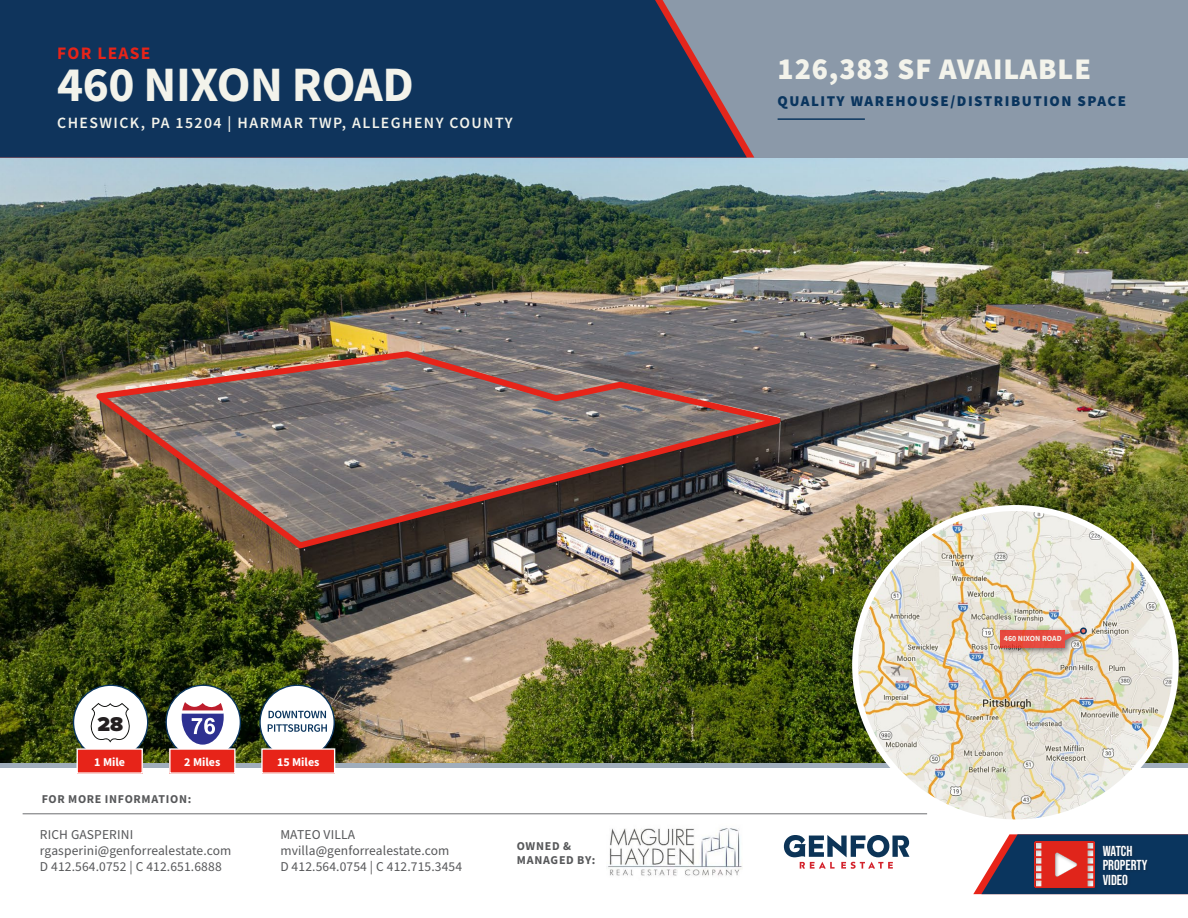
<style>
.page{position:relative;width:1188px;height:918px;background:#fff}
.page>*{position:absolute;margin:0;border:0;box-sizing:border-box;transform-origin:0 0}
.t1{font:700 49.5px "Source Sans Pro";letter-spacing:-.01em;color:#f3f3eb}
.t2{font:900 30px "Source Sans Pro";letter-spacing:.03em;color:#f3f3eb}
.t3{font:900 20.7px "Proxima Nova";color:#231f20}
.t4{font:700 17.55px "Source Sans Pro";letter-spacing:.07em;color:#e72419}
.t5{font:600 15.75px "Source Sans Pro";letter-spacing:.09em;color:#f3f3eb}
.t6{font:900 15px "Source Sans Pro";letter-spacing:.1em;color:#0a355e}
.t7{font:700 14.4px "Bebas Neue Pro";color:#fff}
.t8{font:13.5px "Source Sans Pro";letter-spacing:.01em;color:#57585a}
.bullet{font:700 12px "Source Sans Pro";letter-spacing:.06em;color:#57585a}
.Body{font:700 12px "Source Sans Pro";color:#fff}
.t9{font:700 7.8px "Source Sans Pro";color:#f3f3eb}
</style>
<div class="page">
<img style="left:0;top:158px;width:1188px;height:605px">
<hr style="left:23px;top:814px;width:904px;height:1px;background:#6c6d70">
<svg style="left:784px;top:835px;width:125px;height:34px"></svg>
<div style="left:0;top:763px;width:1188px;height:5px;background:#a0adbb"></div>
<img style="left:855px;top:508px;width:321px;height:310px">
<div style="left:997px;top:627px;width:94px;height:29px;background:#231f20;opacity:.75"></div>
<div style="left:1001px;top:630px;width:64px;height:18px;background:#e74a3f"></div>
<svg style="left:1050px;top:628px;width:36px;height:20px"></svg>
<div style="left:1080px;top:627px;width:7px;height:7px;border:2px solid #0a355e;border-radius:50%"></div>
<svg style="left:891px;top:665px;width:10px;height:11px"></svg>
<div style="left:166px;top:685px;width:74px;height:74px;background:#fff;border-radius:50%"></div>
<div style="left:170px;top:749px;width:65px;height:24px;background:#e72419"></div>
<div style="left:169px;top:748px;width:67px;height:26px;border:1px solid #fff"></div>
<div style="left:74px;top:685px;width:74px;height:74px;background:#fff;border-radius:50%"></div>
<div style="left:77px;top:749px;width:65px;height:24px;background:#e72419"></div>
<div style="left:77px;top:748px;width:66px;height:26px;border:1px solid #fff"></div>
<svg style="left:90px;top:703px;width:40px;height:39px"></svg>
<div style="left:260px;top:685px;width:74px;height:74px;background:#fff;border-radius:50%"></div>
<div style="left:262px;top:749px;width:73px;height:24px;background:#e72419"></div>
<div style="left:261px;top:748px;width:74px;height:26px;border:1px solid #fff"></div>
<svg style="left:268px;top:724px;width:59px;height:8px"></svg>
<svg style="left:269px;top:711px;width:57px;height:7px"></svg>
<svg style="left:182px;top:702px;width:42px;height:43px"></svg>
<img style="left:608px;top:828px;width:134px;height:48px">
<img style="left:91px;top:348px;width:712px;height:204px">
<svg style="left:973px;top:834px;width:215px;height:60px;background:#405372"></svg>
<div style="left:1033px;top:840px;width:67px;height:53px;background:#231f20;opacity:.35"></div>
<img style="left:1034px;top:842px;width:61px;height:46px">
<div style="left:1102px;top:845px;width:49px;height:43px;background:#0c3257"></div>
<div style="left:0;top:0;width:1188px;height:158px;background:#8b99a9"></div>
<div style="left:0;top:0;width:747px;height:158px;background:#0f345c"></div>
<hr style="left:778px;top:118px;width:87px;height:2px;background:#0a355e">
<p class="t4" style="left:57px;top:42px;width:95px">FOR LEASE</p>
<p class="t1" style="left:57px;top:51px;width:358px">460 NIXON ROAD</p>
<p class="t5" style="left:57px;top:113px;width:457px">CHESWICK, PA 15204 | HARMAR TWP, ALLEGHENY COUNTY</p>
<p class="t2" style="left:778px;top:48px;width:315px">126,383 SF AVAILABLE</p>
<p class="t6" style="left:778px;top:91px;width:350px">QUALITY WAREHOUSE/DISTRIBUTION SPACE</p>
<p class="t3" style="left:98px;top:709px;width:27px">28</p>
<p class="Body" style="left:94px;top:753px;width:32px">1 Mile</p>
<p class="Body" style="left:184px;top:753px;width:38px">2 Miles</p>
<p class="bullet" style="left:42px;top:791px;width:151px">FOR MORE INFORMATION:</p>
<p class="t8" style="left:40px;top:825px;width:95px">RICH GASPERINI</p>
<p class="t8" style="left:40px;top:842px;width:193px">rgasperini@genforrealestate.com</p>
<p class="t8" style="left:40px;top:858px;width:183px">D 412.564.0752 | C 412.651.6888</p>
<p class="Body" style="left:277px;top:753px;width:44px">15 Miles</p>
<p class="t8" style="left:280px;top:825px;width:76px">MATEO VILLA</p>
<p class="t8" style="left:280px;top:842px;width:170px">mvilla@genforrealestate.com</p>
<p class="t8" style="left:280px;top:858px;width:183px">D 412.564.0754 | C 412.715.3454</p>
<p class="bullet" style="left:517px;top:838px;width:56px">OWNED &amp;</p>
<p class="bullet" style="left:517px;top:852px;width:80px">MANAGED BY:</p>
<p class="t9" style="left:1004px;top:633px;width:59px">460 NIXON ROAD</p>
<p class="t7" style="left:1103px;top:842px;width:31px">WATCH</p>
<p class="t7" style="left:1103px;top:857px;width:46px">PROPERTY</p>
<p class="t7" style="left:1103px;top:871px;width:27px">VIDEO</p>
</div>
